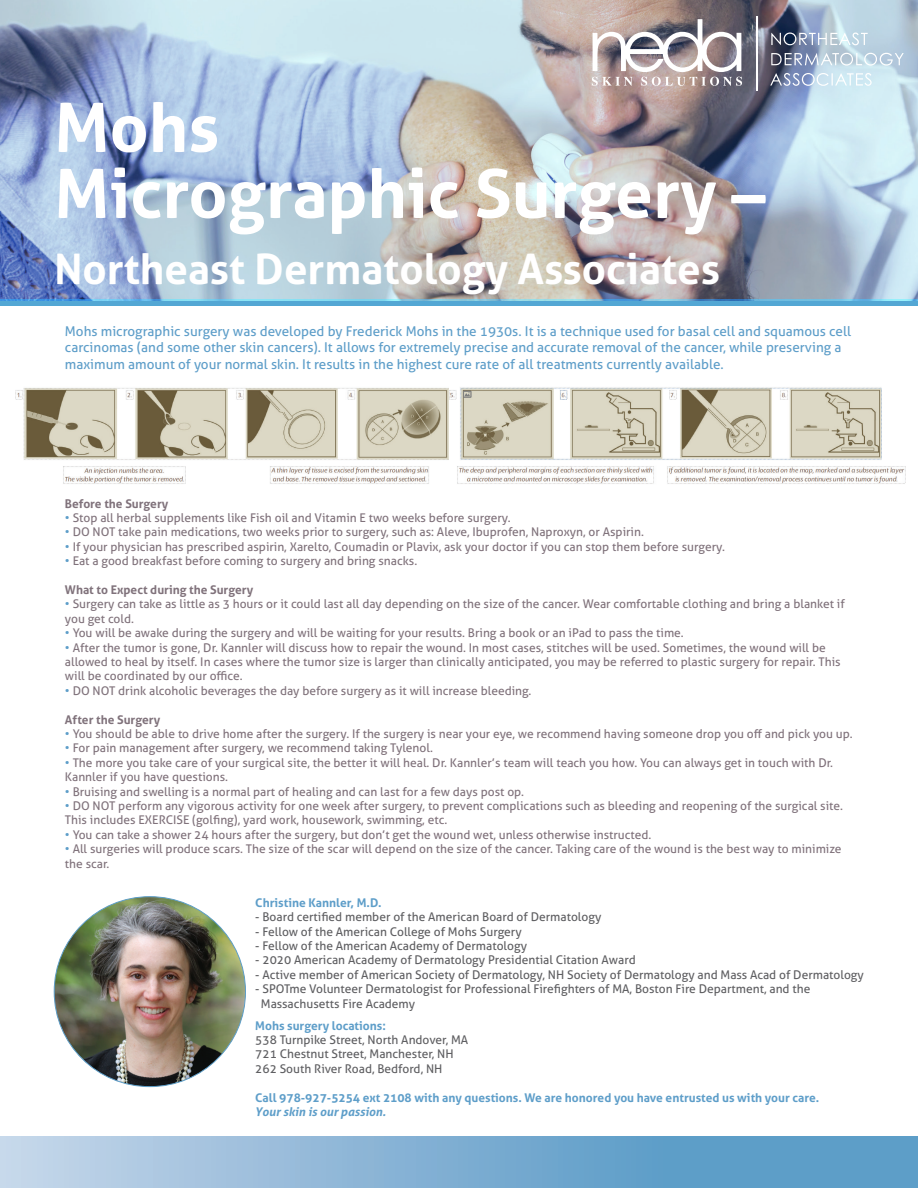
<style>
.page{position:relative;width:918px;height:1188px;background:#fff}
.page>*{position:absolute;margin:0;border:0;box-sizing:border-box;transform-origin:0 0}
.t1{font:700 67.5px/66px "Aller";color:#fff}
.t2{font:700 42px "Aller";color:#fff}
.t3{font:13.5px/16.2px "Aller";color:#5e9ec9}
.t4{font:12px/14.4px "Aller";color:#80727b}
.t5{font:12px/14.4px "Aller";color:#5f5f62}
.t6{font:700 12px "Aller";color:#5e9ec9}
.t7{font:700 12px "Aller";color:#80727b}
.t8{font:italic 700 12px "Aller";color:#5e9ec9}
.s1{color:#5e9ec9}
</style>
<div class="page">
<svg style="left:0;top:1136px;width:918px;height:52px;background:#83b1d3"></svg>
<img style="left:54px;top:897px;width:191px;height:190px">
<img style="left:0;top:0;width:918px;height:300px">
<img style="left:450px;top:387px;width:455px;height:97px">
<img style="left:15px;top:388px;width:433px;height:96px">
<svg style="left:771px;top:33px;width:97px;height:12px"></svg>
<svg style="left:771px;top:53px;width:133px;height:13px;background:#b0bece"></svg>
<svg style="left:770px;top:73px;width:102px;height:13px"></svg>
<hr style="left:756px;top:16px;width:2px;height:75px;background:#fff">
<svg style="left:592px;top:19px;width:150px;height:67px"></svg>
<h1 class="t1" style="left:54px;top:94px;width:712px">Mohs<br>Micrographic Surgery –</h1>
<h2 class="t2" style="left:54px;top:243px;width:667px">Northeast Dermatology Associates</h2>
<p class="t3" style="left:65px;top:323px;width:788px">Mohs micrographic surgery was developed by Frederick Mohs in the 1930s. It is a technique used for basal cell and squamous cell carcinomas (and some other skin cancers). It allows for extremely precise and accurate removal of the cancer, while preserving a maximum amount of your normal skin. It results in the highest cure rate of all treatments currently available.</p>
<p class="t7" style="left:65px;top:496px;width:105px">Before the Surgery</p>
<p class="t4" style="left:65px;top:510px;width:447px"><span class="s1">•</span> Stop all herbal supplements like Fish oil and Vitamin E two weeks before surgery.</p>
<p class="t4" style="left:65px;top:525px;width:580px"><span class="s1">•</span> DO NOT take pain medications, two weeks prior to surgery, such as: Aleve, Ibuprofen, Naproxyn, or Aspirin.</p>
<p class="t4" style="left:65px;top:539px;width:662px"><span class="s1">•</span> If your physician has prescribed aspirin, Xarelto, Coumadin or Plavix, ask your doctor if you can stop them before surgery.</p>
<p class="t4" style="left:65px;top:554px;width:354px"><span class="s1">•</span> Eat a good breakfast before coming to surgery and bring snacks.</p>
<p class="t7" style="left:65px;top:582px;width:190px">What to Expect during the Surgery</p>
<p class="t4" style="left:65px;top:597px;width:781px"><span class="s1">•</span> Surgery can take as little as 3 hours or it could last all day depending on the size of the cancer. Wear comfortable clothing and bring a blanket if you get cold.</p>
<p class="t4" style="left:65px;top:626px;width:620px"><span class="s1">•</span> You will be awake during the surgery and will be waiting for your results. Bring a book or an iPad to pass the time.</p>
<p class="t4" style="left:65px;top:640px;width:777px"><span class="s1">•</span> After the tumor is gone, Dr. Kannler will discuss how to repair the wound. In most cases, stitches will be used. Sometimes, the wound will be allowed to heal by itself. In cases where the tumor size is larger than clinically anticipated, you may be referred to plastic surgery for repair. This will be coordinated by our office.</p>
<p class="t4" style="left:65px;top:683px;width:468px"><span class="s1">•</span> DO NOT drink alcoholic beverages the day before surgery as it will increase bleeding.</p>
<p class="t7" style="left:65px;top:712px;width:97px">After the Surgery</p>
<p class="t4" style="left:65px;top:726px;width:789px"><span class="s1">•</span> You should be able to drive home after the surgery. If the surgery is near your eye, we recommend having someone drop you off and pick you up.</p>
<p class="t4" style="left:65px;top:741px;width:369px"><span class="s1">•</span> For pain management after surgery, we recommend taking Tylenol.</p>
<p class="t4" style="left:65px;top:755px;width:770px"><span class="s1">•</span> The more you take care of your surgical site, the better it will heal. Dr. Kannler’s team will teach you how. You can always get in touch with Dr.<br>Kannler if you have questions.</p>
<p class="t4" style="left:65px;top:784px;width:461px"><span class="s1">•</span> Bruising and swelling is a normal part of healing and can last for a few days post op.</p>
<p class="t4" style="left:65px;top:798px;width:780px"><span class="s1">•</span> DO NOT perform any vigorous activity for one week after surgery, to prevent complications such as bleeding and reopening of the surgical site.<br>This includes EXERCISE (golfing), yard work, housework, swimming, etc.</p>
<p class="t4" style="left:65px;top:827px;width:588px"><span class="s1">•</span> You can take a shower 24 hours after the surgery, but don’t get the wound wet, unless otherwise instructed.</p>
<p class="t4" style="left:65px;top:842px;width:778px"><span class="s1">•</span> All surgeries will produce scars. The size of the scar will depend on the size of the cancer. Taking care of the wound is the best way to minimize the scar.</p>
<p class="t6" style="left:255px;top:895px;width:128px">Christine Kannler, M.D.</p>
<p class="t5" style="left:255px;top:910px;width:348px">- Board certified member of the American Board of Dermatology</p>
<p class="t5" style="left:255px;top:924px;width:268px">- Fellow of the American College of Mohs Surgery</p>
<p class="t5" style="left:255px;top:939px;width:273px">- Fellow of the American Academy of Dermatology</p>
<p class="t5" style="left:255px;top:953px;width:382px">- 2020 American Academy of Dermatology Presidential Citation Award</p>
<p class="t5" style="left:255px;top:967px;width:610px">- Active member of American Society of Dermatology, NH Society of Dermatology and Mass Acad of Dermatology</p>
<p class="t5" style="left:261px;top:982px;width:551px;text-indent:-6px">- SPOTme Volunteer Dermatologist for Professional Firefighters of MA, Boston Fire Department, and the<br>Massachusetts Fire Academy</p>
<p class="t6" style="left:255px;top:1018px;width:132px">Mohs surgery locations:</p>
<p class="t5" style="left:255px;top:1032px;width:214px">538 Turnpike Street, North Andover, MA<br>721 Chestnut Street, Manchester, NH<br>262 South River Road, Bedford, NH</p>
<p class="t6" style="left:255px;top:1090px;width:566px">Call 978-927-5254 ext 2108 with any questions. We are honored you have entrusted us with your care.</p>
<p class="t8" style="left:255px;top:1104px;width:132px">Your skin is our passion.</p>
</div>
